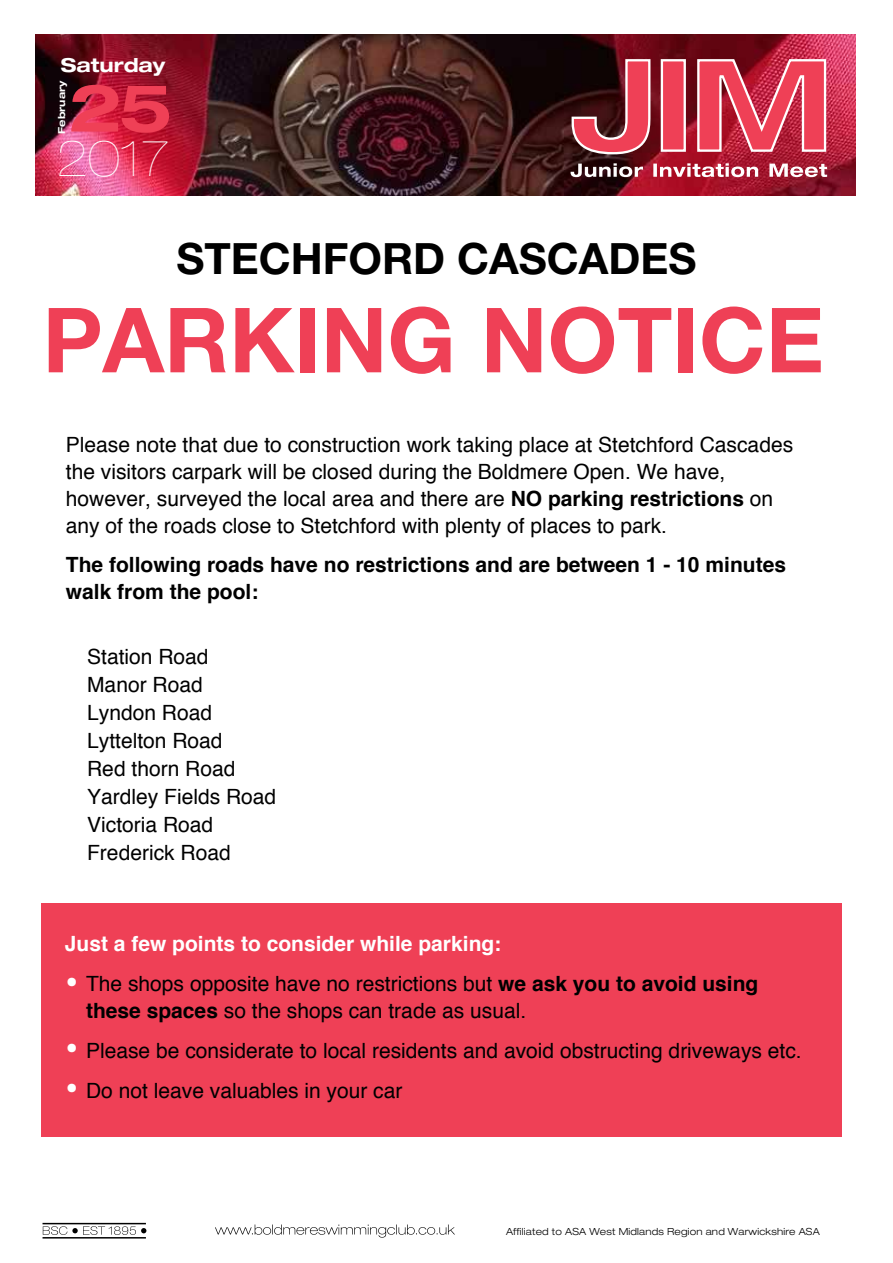
<style>
.page{position:relative;width:893px;height:1263px;background:#fff}
.page>*{position:absolute;margin:0;border:0;box-sizing:border-box;transform-origin:0 0}
.t1{font:700 90px "Helvetica Neue";color:#ef4056}
.t2{font:700 expanded 65.7px "Helvetica Neue";color:#ef4056}
.t3{font:900 expanded 49.2px "Helvetica Neue";color:#fff}
.t4{font:700 43.2px "Helvetica Neue";color:#000}
.t5{font:21px/28px "Helvetica";color:#000}
.t6{font:700 21px/27px "Helvetica";color:#000}
.t7{font:700 21px "Helvetica";color:#fff}
.t8{font:700 expanded 19.2px "Helvetica Neue";color:#fff}
.t9{font:300 expanded 9.75px "Helvetica Neue";letter-spacing:.02em;color:#000}
.t10{font:700 expanded 9.75px "Helvetica Neue";color:#fff}
.s1{font-weight:700}
.s2{font-size:39px;color:#fff}
</style>
<div class="page">
<div style="left:41px;top:902px;width:801px;height:234px;background:#ef4056"></div>
<svg style="left:215px;top:1224px;width:240px;height:13px"></svg>
<hr style="left:43px;top:1223px;width:103px;height:1px;background:#000">
<hr style="left:43px;top:1237px;width:103px;height:1px;background:#000">
<svg style="left:43px;top:1226px;width:103px;height:9px"></svg>
<img style="left:36px;top:34px;width:820px;height:161px">
<svg style="left:571px;top:163px;width:256px;height:14px"></svg>
<svg style="left:570px;top:58px;width:257px;height:98px;background:#b84252"></svg>
<p class="t8" style="left:61px;top:53px;width:106px">Saturday</p>
<p class="t10" style="left:56px;top:134px;width:55px;rotate:-90deg">February</p>
<h2 class="t2" style="left:68px;top:67px;width:106px">25</h2>
<h3 class="t3" style="left:56px;top:130px;width:115px">2017</h3>
<h3 class="t4" style="left:176px;top:232px;width:522px">STECHFORD CASCADES</h3>
<h1 class="t1" style="left:43px;top:285px;width:783px">PARKING NOTICE</h1>
<p class="t5" style="left:66px;top:431px;width:729px;line-height:27px">Please note that due to construction work taking place at Stetchford Cascades the visitors carpark will be closed during the Boldmere Open. We have, however, surveyed the local area and there are <span class="s1">NO parking restrictions</span> on any of the roads close to Stetchford with plenty of places to park.</p>
<p class="t6" style="left:66px;top:552px;width:722px">The following roads have no restrictions and are between 1 - 10 minutes walk from the pool:</p>
<p class="t5" style="left:87px;top:643px;width:191px">Station Road<br>Manor Road<br>Lyndon Road<br>Lyttelton Road<br>Red thorn Road<br>Yardley Fields Road<br>Victoria Road<br>Frederick Road</p>
<p class="t7" style="left:65px;top:927px;width:438px">Just a few points to consider while parking:</p>
<p class="t5" style="left:86px;top:971px;width:674px;line-height:27px;text-indent:-21px"><span class="s2">•</span> The shops opposite have no restrictions but <span class="s1">we ask you to avoid using these spaces</span> so the shops can trade as usual.</p>
<p class="t5" style="left:65px;top:1037px;width:738px"><span class="s2">•</span> Please be considerate to local residents and avoid obstructing driveways etc.</p>
<p class="t5" style="left:65px;top:1077px;width:339px"><span class="s2">•</span> Do not leave valuables in your car</p>
<p class="t9" style="left:506px;top:1226px;width:315px">Affiliated to ASA West Midlands Region and Warwickshire ASA</p>
</div>
